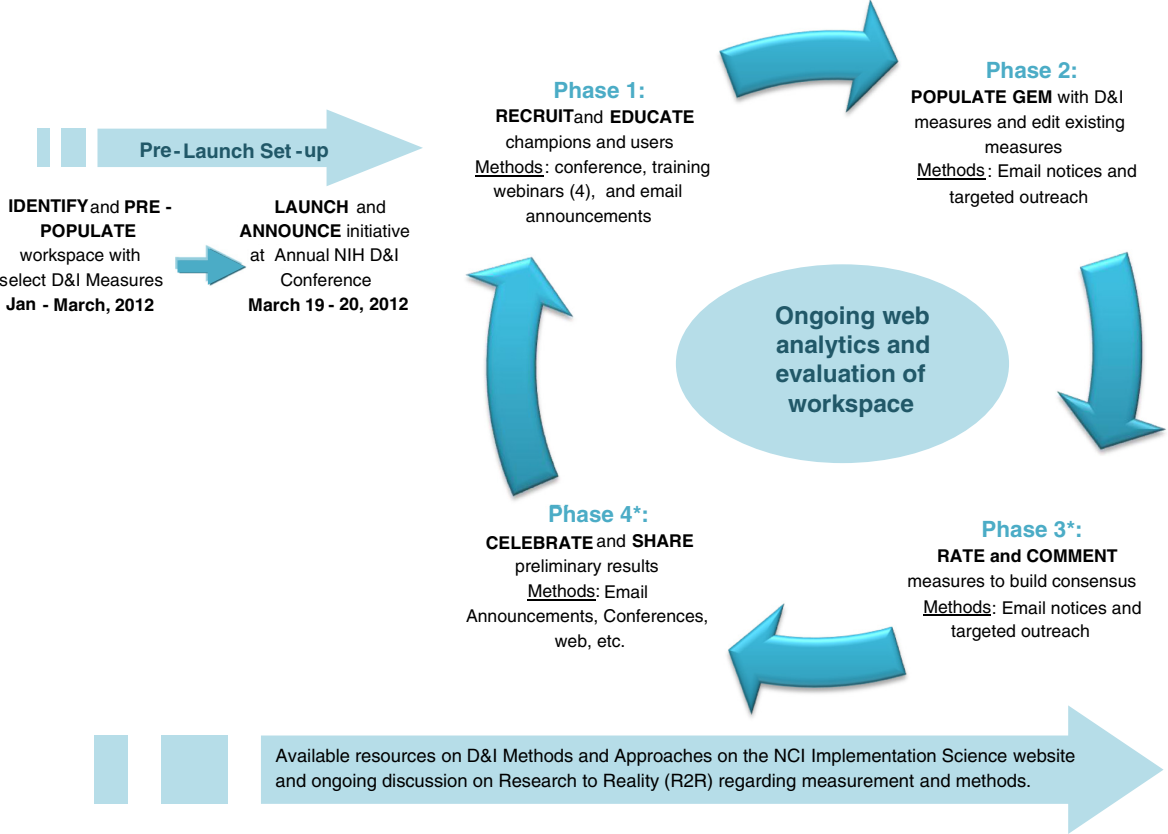
<style>
.page{position:relative;width:1168px;height:834px;background:#fff}
.page>*{position:absolute;margin:0;border:0;box-sizing:border-box;transform-origin:0 0}
.t1{font:700 24.25px/29.2px "Helvetica";color:#215868;text-align:center}
.t2{font:700 22.5px "Helvetica";color:#4bacc6}
.t3{font:700 20.25px "Helvetica";color:#215868}
.t4{font:18.5px/24.5px "Helvetica";color:#000}
.t5{font:17.75px/25px "Helvetica";color:#000;text-align:center}
.t6{font:700 17.75px/24.8px "Helvetica";color:#000;text-align:center}
.s1{font-weight:400}
.s2{font-weight:700}
</style>
<div class="page">
<img style="left:175px;top:0;width:991px;height:705px">
<hr style="left:916px;top:178px;width:69px;height:2px;background:#000">
<hr style="left:923px;top:614px;width:67px;height:1px;background:#000">
<hr style="left:527px;top:599px;width:68px;height:1px;background:#000">
<hr style="left:475px;top:175px;width:69px;height:1px;background:#000">
<svg style="left:261px;top:705px;width:902px;height:128px;fill:#b6dde8"></svg>
<div style="left:161px;top:735px;width:66px;height:68px;background:#b6dde8"></div>
<div style="left:94px;top:735px;width:33px;height:68px;background:#b6dde8"></div>
<div style="left:675px;top:264px;width:333px;height:199px;background:#b6dde8;border-radius:50%"></div>
<svg style="left:177px;top:248px;width:67px;height:37px"></svg>
<svg style="left:97px;top:109px;width:326px;height:77px"></svg>
<div style="left:61px;top:129px;width:24px;height:38px;background:#b6dde8"></div>
<div style="left:37px;top:129px;width:12px;height:38px;background:#b6dde8"></div>
<div style="left:244px;top:270px;width:43px;height:36px;background:#fff"></div>
<div style="left:238px;top:222px;width:48px;height:19px;background:#fff"></div>
<div style="left:249px;top:246px;width:38px;height:17px;background:#fff"></div>
<p class="t3" style="left:139px;top:143px;width:191px">Pre-Launch Set -up</p>
<p class="t6" style="left:8px;top:195px;width:165px">IDENTIFY<span class="s1">and</span> PRE -<br>POPULATE</p>
<p class="t5" style="left:0;top:245px;width:165px;line-height:24.2px">workspace with select D&amp;I Measures</p>
<p class="t6" style="left:6px;top:293px;width:150px">Jan - March, 2012</p>
<p class="t6" style="left:274px;top:196px;width:113px">LAUNCH <span class="s1">and</span></p>
<p class="t5" style="left:240px;top:220px;width:172px"><span class="s2">ANNOUNCE</span> initiative</p>
<p class="t5" style="left:250px;top:244px;width:150px">at Annual NIH D&amp;I</p>
<p class="t5" style="left:280px;top:269px;width:93px">Conference</p>
<p class="t6" style="left:248px;top:293px;width:162px">March 19 - 20, 2012</p>
<p class="t2" style="left:553px;top:82px;width:94px">Phase 1:</p>
<p class="t5" style="left:475px;top:106px;width:236px"><span class="s2">RECRUIT</span>and <span class="s2">EDUCATE </span>champions and users<br>Methods: conference, training webinars (4), and email announcements</p>
<p class="t2" style="left:548px;top:505px;width:102px">Phase 4*:</p>
<p class="t5" style="left:486px;top:532px;width:209px;line-height:23.2px"><span class="s2">CELEBRATE</span> and <span class="s2">SHARE </span>preliminary results</p>
<p class="t5" style="left:466px;top:580px;width:244px">Methods: Email<br>Announcements, Conferences, web, etc.</p>
<p class="t2" style="left:985px;top:62px;width:94px">Phase 2:</p>
<p class="t6" style="left:910px;top:86px;width:214px">POPULATE GEM <span class="s1">with D&amp;I</span></p>
<p class="t5" style="left:914px;top:111px;width:212px">measures and edit existing</p>
<p class="t5" style="left:984px;top:136px;width:79px">measures</p>
<p class="t5" style="left:917px;top:160px;width:221px">Methods : Email notices and</p>
<p class="t5" style="left:949px;top:185px;width:140px">targeted outreach</p>
<h1 class="t1" style="left:775px;top:303px;width:157px">Ongoing web analytics and evaluation of workspace</h1>
<p class="t2" style="left:981px;top:520px;width:102px">Phase 3*:</p>
<p class="t6" style="left:936px;top:545px;width:182px">RATE and COMMENT</p>
<p class="t5" style="left:907px;top:569px;width:235px;line-height:26.5px;text-align:right">measures to build consensus<br>Methods: Email notices and</p>
<p class="t5" style="left:951px;top:619px;width:140px">targeted outreach</p>
<p class="t4" style="left:275px;top:744px;width:801px">Available resources on D&amp;I Methods and Approaches on the NCI Implementation Science website and ongoing discussion on Research to Reality (R2R) regarding measurement and methods.</p>
</div>
